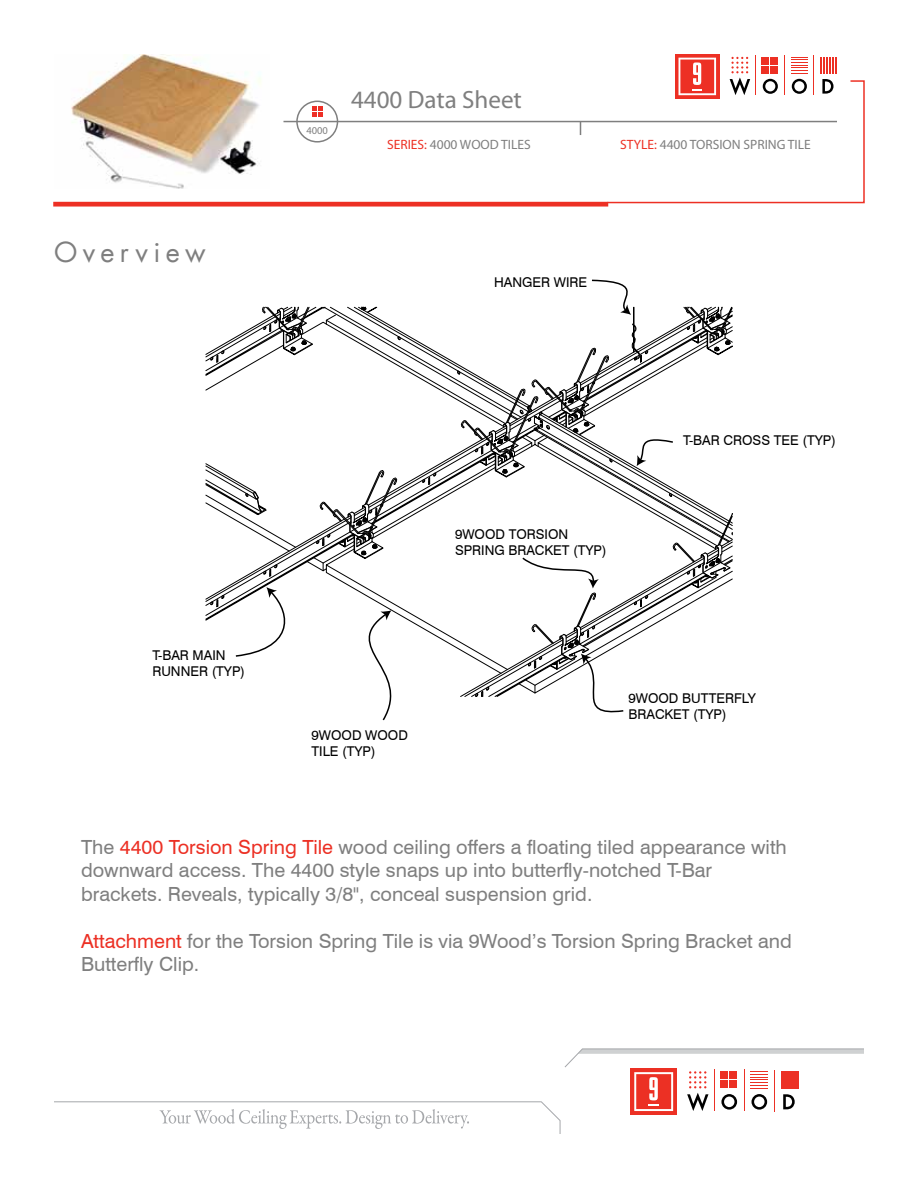
<style>
.page{position:relative;width:918px;height:1188px;background:#fff}
.page>*{position:absolute;margin:0;border:0;box-sizing:border-box;transform-origin:0 0}
.t1{font:27px "Futura";letter-spacing:.2em;color:#7f7f7f}
.t2{font:25.05px "Myriad Pro";color:#7f7f7f}
.t3{font:19.5px/23.4px "Swiss 721 BT";color:#7f7f7f}
.t4{font:13.5px/16.2px "Swiss 721 BT";color:#000}
.t5{font:13.5px "Myriad Pro";color:#7f7f7f}
.t6{font:10.5px "Myriad Pro";color:#7f7f7f}
.s1{color:#ed3024}
.s2{color:#ec3024}
</style>
<div class="page">
<svg style="left:54px;top:1048px;width:810px;height:86px"></svg>
<hr style="left:813px;top:55px;width:1px;height:40px;background:#ed3024">
<hr style="left:784px;top:55px;width:1px;height:40px;background:#ed3024">
<hr style="left:755px;top:55px;width:1px;height:40px;background:#ed3024">
<div style="left:675px;top:54px;width:44px;height:45px;background:#ed3024"></div>
<img style="left:71px;top:54px;width:190px;height:134px">
<hr style="left:284px;top:121px;width:553px;height:1px;background:#7f7f7f">
<div style="left:296px;top:101px;width:42px;height:42px;border:2px solid #7f7f7f;border-radius:50%"></div>
<svg style="left:312px;top:106px;width:11px;height:11px"></svg>
<svg style="left:580px;top:122px;width:1px;height:13px"></svg>
<svg style="left:606px;top:57px;width:259px;height:147px"></svg>
<svg style="left:53px;top:202px;width:555px;height:5px;background:#ee4338"></svg>
<svg style="left:205px;top:279px;width:528px;height:442px"></svg>
<h1 class="t1" style="left:54px;top:235px;width:153px">Overview</h1>
<p class="t4" style="left:152px;top:647px;width:94px">T-BAR MAIN<br>RUNNER (TYP)</p>
<p class="t6" style="left:306px;top:124px;width:23px">4000</p>
<p class="t2" style="left:351px;top:86px;width:172px">4400 Data Sheet</p>
<p class="t5" style="left:387px;top:137px;width:145px"><span class="s1">SERIES:</span> 4000 WOOD TILES</p>
<p class="t5" style="left:620px;top:137px;width:192px"><span class="s1">STYLE:</span> 4400 TORSION SPRING TILE</p>
<p class="t4" style="left:494px;top:274px;width:94px">HANGER WIRE</p>
<p class="t4" style="left:455px;top:526px;width:153px">9WOOD TORSION<br>SPRING BRACKET (TYP)</p>
<p class="t4" style="left:683px;top:432px;width:154px">T-BAR CROSS TEE (TYP)</p>
<p class="t4" style="left:629px;top:690px;width:129px">9WOOD BUTTERFLY<br>BRACKET (TYP)</p>
<p class="t4" style="left:312px;top:726px;width:98px">9WOOD WOOD<br>TILE (TYP)</p>
<p class="t3" style="left:81px;top:835px;width:707px">The <span class="s2">4400 Torsion Spring Tile</span> wood ceiling offers a floating tiled appearance with downward access. The 4400 style snaps up into butterfly-notched T-Bar brackets. Reveals, typically 3/8", conceal suspension grid.</p>
<p class="t3" style="left:81px;top:929px;width:712px"><span class="s2">Attachment</span> for the Torsion Spring Tile is via 9Wood’s Torsion Spring Bracket and<br>Butterfly Clip.</p>
</div>
